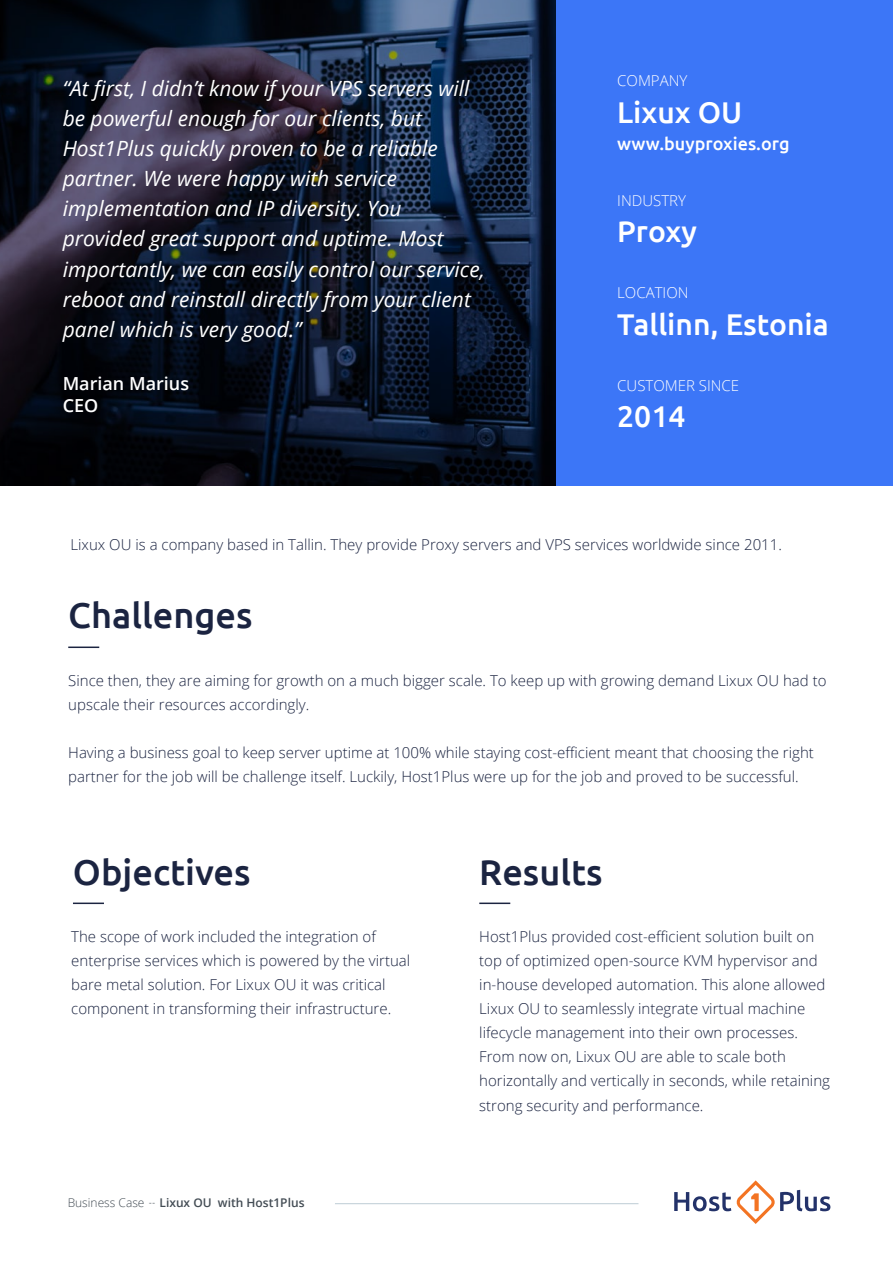
<style>
.page{position:relative;width:893px;height:1263px;background:#fff}
.page>*{position:absolute;margin:0;border:0;box-sizing:border-box;transform-origin:0 0}
.t1{font:500 36px "Ubuntu";color:#1b2441}
.t2{font:500 30px "Ubuntu";color:#fff}
.t3{font:italic 21px/30px "Open Sans";color:#fff}
.t4{font:500 18px "Ubuntu";color:#fff}
.t5{font:600 18px/21.6px "Open Sans";color:#fff}
.t6{font:300 15px/24px "Open Sans";color:#1b2441}
.t7{font:300 15px "Open Sans";color:#fff}
.t8{font:600 12px "Open Sans";color:#434c54}
.s1{font-weight:300}
</style>
<div class="page">
<div style="left:0;top:0;width:893px;height:485px;background:#3c76f7"></div>
<hr style="left:68px;top:646px;width:31px;height:2px;background:#1b2441">
<hr style="left:73px;top:902px;width:31px;height:2px;background:#1b2441">
<hr style="left:479px;top:902px;width:31px;height:2px;background:#1b2441">
<svg style="left:674px;top:1180px;width:156px;height:44px"></svg>
<hr style="left:335px;top:1203px;width:303px;height:1px;background:#bdccd5">
<svg style="left:0;top:0;width:556px;height:485px;background:#141b2d"></svg>
<p class="t3" style="left:63px;top:73px;width:424px">“At first, I didn’t know if your VPS servers will be powerful enough for our clients, but Host1Plus quickly proven to be a reliable partner. We were happy with service implementation and IP diversity. You provided great support and uptime. Most importantly, we can easily control our service, reboot and reinstall directly from your client panel which is very good.”</p>
<p class="t5" style="left:63px;top:373px;width:128px">Marian Marius<br>CEO</p>
<p class="t7" style="left:617px;top:71px;width:72px">COMPANY</p>
<h2 class="t2" style="left:617px;top:93px;width:127px">Lixux OU</h2>
<p class="t4" style="left:617px;top:132px;width:174px">www.buyproxies.org</p>
<p class="t7" style="left:617px;top:190px;width:70px">INDUSTRY</p>
<h2 class="t2" style="left:617px;top:213px;width:81px">Proxy</h2>
<p class="t7" style="left:617px;top:283px;width:73px">LOCATION</p>
<h2 class="t2" style="left:617px;top:305px;width:213px">Tallinn, Estonia</h2>
<p class="t7" style="left:617px;top:375px;width:123px">CUSTOMER SINCE</p>
<h2 class="t2" style="left:617px;top:398px;width:70px">2014</h2>
<p class="t6" style="left:70px;top:532px;width:713px">Lixux OU is a company based in Tallin. They provide Proxy servers and VPS services worldwide since 2011.</p>
<h1 class="t1" style="left:68px;top:593px;width:186px">Challenges</h1>
<p class="t6" style="left:68px;top:669px;width:760px">Since then, they are aiming for growth on a much bigger scale. To keep up with growing demand Lixux OU had to upscale their resources accordingly.</p>
<p class="t6" style="left:68px;top:741px;width:747px">Having a business goal to keep server uptime at 100% while staying cost-efficient meant that choosing the right partner for the job will be challenge itself. Luckily, Host1Plus were up for the job and proved to be successful.</p>
<h1 class="t1" style="left:73px;top:849px;width:179px">Objectives</h1>
<p class="t6" style="left:71px;top:925px;width:341px">The scope of work included the integration of enterprise services which is powered by the virtual bare metal solution. For Lixux OU it was critical component in transforming their infrastructure.</p>
<p class="t8" style="left:68px;top:1194px;width:238px"><span class="s1">Business Case</span> Lixux OU with Host1Plus</p>
<h1 class="t1" style="left:479px;top:849px;width:125px">Results</h1>
<p class="t6" style="left:479px;top:925px;width:352px">Host1Plus provided cost-efficient solution built on top of optimized open-source KVM hypervisor and in-house developed automation. This alone allowed Lixux OU to seamlessly integrate virtual machine lifecycle management into their own processes.<br>From now on, Lixux OU are able to scale both horizontally and vertically in seconds, while retaining strong security and performance.</p>
</div>
